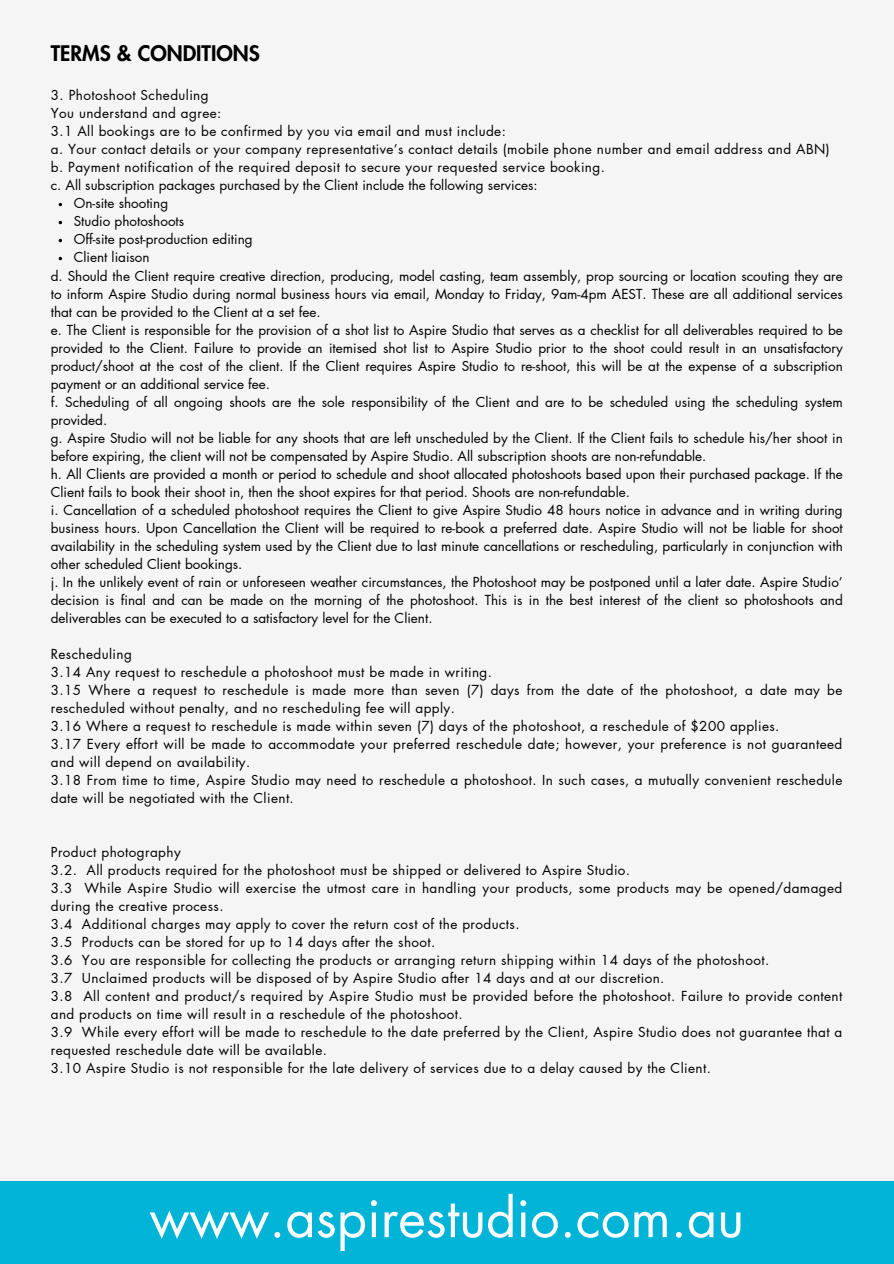
<style>
.page{position:relative;width:894px;height:1264px;background:#fff}
.page>*{position:absolute;margin:0;border:0;box-sizing:border-box;transform-origin:0 0}
.t1{font:52.5px "Futura LT Pro";color:#fff}
.t2{font:800 21px "Futura LT Pro";color:#000}
.t3{font:13.5px "Futura LT Pro";color:#000}
.t4{font:13.5px/18px "Futura LT Pro";letter-spacing:.03em;color:#000}
</style>
<div class="page">
<div style="left:0;top:0;width:893px;height:1263px;background:#f5f5f5"></div>
<div style="left:0;top:1180px;width:893px;height:83px;background:#00b4d8"></div>
<h2 class="t2" style="left:51px;top:44px;width:210px">TERMS &amp; CONDITIONS</h2>
<p class="t4" style="left:51px;top:87px;width:159px">3. Photoshoot Scheduling</p>
<p class="t4" style="left:51px;top:105px;width:172px">You understand and agree:</p>
<p class="t4" style="left:51px;top:123px;width:456px">3.1 All bookings are to be confirmed by you via email and must include:</p>
<p class="t4" style="left:51px;top:141px;width:780px">a. Your contact details or your company representative’s contact details (mobile phone number and email address and ABN)</p>
<p class="t4" style="left:51px;top:159px;width:555px">b. Payment notification of the required deposit to secure your requested service booking.</p>
<p class="t3" style="left:51px;top:179px;width:488px">c. All subscription packages purchased by the Client include the following services:</p>
<p class="t3" style="left:74px;top:197px;width:96px">On-site shooting</p>
<p class="t3" style="left:74px;top:215px;width:112px">Studio photoshoots</p>
<p class="t3" style="left:74px;top:233px;width:180px">Off-site post-production editing</p>
<p class="t3" style="left:74px;top:251px;width:77px">Client liaison</p>
<p class="t3" style="left:51px;top:269px;width:793px">d. Should the Client require creative direction, producing, model casting, team assembly, prop sourcing or location scouting they are</p>
<p class="t3" style="left:51px;top:287px;width:793px">to inform Aspire Studio during normal business hours via email, Monday to Friday, 9am-4pm AEST. These are all additional services</p>
<p class="t3" style="left:51px;top:305px;width:271px">that can be provided to the Client at a set fee.</p>
<p class="t3" style="left:51px;top:323px;width:793px">e. The Client is responsible for the provision of a shot list to Aspire Studio that serves as a checklist for all deliverables required to be</p>
<p class="t3" style="left:51px;top:341px;width:793px">provided to the Client. Failure to provide an itemised shot list to Aspire Studio prior to the shoot could result in an unsatisfactory</p>
<p class="t3" style="left:51px;top:359px;width:793px">product/shoot at the cost of the client. If the Client requires Aspire Studio to re-shoot, this will be at the expense of a subscription</p>
<p class="t3" style="left:51px;top:377px;width:221px">payment or an additional service fee.</p>
<p class="t3" style="left:51px;top:395px;width:793px">f. Scheduling of all ongoing shoots are the sole responsibility of the Client and are to be scheduled using the scheduling system</p>
<p class="t3" style="left:51px;top:413px;width:58px">provided.</p>
<p class="t3" style="left:51px;top:431px;width:793px">g. Aspire Studio will not be liable for any shoots that are left unscheduled by the Client. If the Client fails to schedule his/her shoot in</p>
<p class="t3" style="left:51px;top:449px;width:657px">before expiring, the client will not be compensated by Aspire Studio. All subscription shoots are non-refundable.</p>
<p class="t3" style="left:51px;top:467px;width:793px">h. All Clients are provided a month or period to schedule and shoot allocated photoshoots based upon their purchased package. If the</p>
<p class="t3" style="left:51px;top:485px;width:580px">Client fails to book their shoot in, then the shoot expires for that period. Shoots are non-refundable.</p>
<p class="t3" style="left:51px;top:503px;width:793px">i. Cancellation of a scheduled photoshoot requires the Client to give Aspire Studio 48 hours notice in advance and in writing during</p>
<p class="t3" style="left:51px;top:521px;width:793px">business hours. Upon Cancellation the Client will be required to re-book a preferred date. Aspire Studio will not be liable for shoot</p>
<p class="t3" style="left:51px;top:539px;width:793px">availability in the scheduling system used by the Client due to last minute cancellations or rescheduling, particularly in conjunction with</p>
<p class="t3" style="left:51px;top:557px;width:193px">other scheduled Client bookings.</p>
<p class="t3" style="left:51px;top:575px;width:793px">j. In the unlikely event of rain or unforeseen weather circumstances, the Photoshoot may be postponed until a later date. Aspire Studio’</p>
<p class="t3" style="left:51px;top:593px;width:793px">decision is final and can be made on the morning of the photoshoot. This is in the best interest of the client so photoshoots and</p>
<p class="t3" style="left:51px;top:611px;width:383px">deliverables can be executed to a satisfactory level for the Client.</p>
<p class="t4" style="left:51px;top:645px;width:792px">Rescheduling<br>3.14 Any request to reschedule a photoshoot must be made in writing.<br>3.15 Where a request to reschedule is made more than seven (7) days from the date of the photoshoot, a date may be rescheduled without penalty, and no rescheduling fee will apply.<br>3.16 Where a request to reschedule is made within seven (7) days of the photoshoot, a reschedule of $200 applies.<br>3.17 Every effort will be made to accommodate your preferred reschedule date; however, your preference is not guaranteed and will depend on availability.<br>3.18 From time to time, Aspire Studio may need to reschedule a photoshoot. In such cases, a mutually convenient reschedule date will be negotiated with the Client.</p>
<p class="t4" style="left:51px;top:843px;width:792px">Product photography<br>3.2. All products required for the photoshoot must be shipped or delivered to Aspire Studio.<br>3.3 While Aspire Studio will exercise the utmost care in handling your products, some products may be opened/damaged during the creative process.<br>3.4 Additional charges may apply to cover the return cost of the products.<br>3.5 Products can be stored for up to 14 days after the shoot.<br>3.6 You are responsible for collecting the products or arranging return shipping within 14 days of the photoshoot.<br>3.7 Unclaimed products will be disposed of by Aspire Studio after 14 days and at our discretion.<br>3.8 All content and product/s required by Aspire Studio must be provided before the photoshoot. Failure to provide content and products on time will result in a reschedule of the photoshoot.<br>3.9 While every effort will be made to reschedule to the date preferred by the Client, Aspire Studio does not guarantee that a requested reschedule date will be available.<br>3.10 Aspire Studio is not responsible for the late delivery of services due to a delay caused by the Client.</p>
<h1 class="t1" style="left:149px;top:1193px;width:596px">www.aspirestudio.com.au</h1>
</div>
